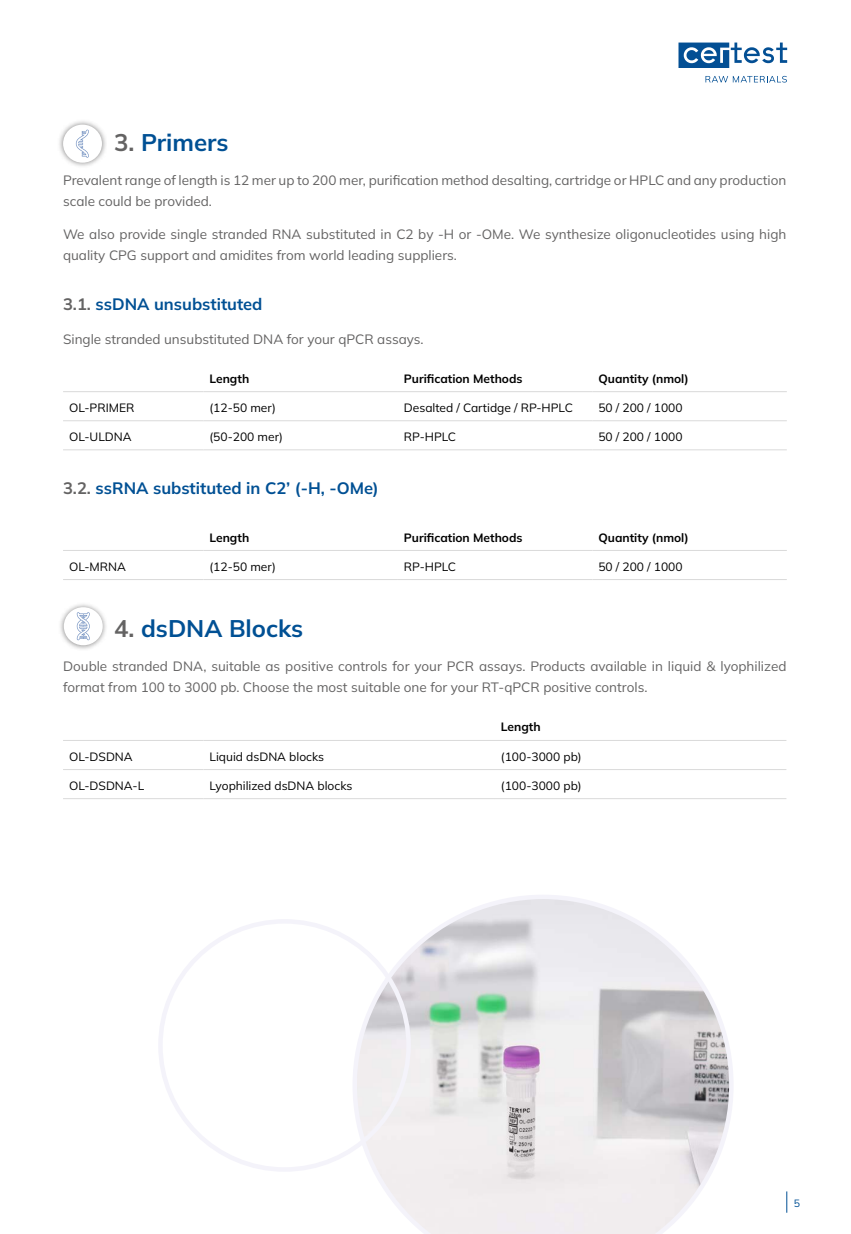
<style>
.page{position:relative;width:851px;height:1234px;background:#fff}
.page>*{position:absolute;margin:0;border:0;box-sizing:border-box;transform-origin:0 0}
.t1{font:700 24px "Mulish";color:#005094}
.t2{font:700 16.5px "Mulish";color:#005094}
.t3{font:13.5px/21px "Mulish";color:#646363}
.t4{font:12px "Mulish";color:#000}
.t5{font:700 12px "Mulish";color:#000}
.t6{font:10.5px "Mulish";color:#005094}
.s1{color:#646363}
</style>
<div class="page">
<svg style="left:786px;top:1191px;width:1px;height:21px"></svg>
<svg style="left:678px;top:43px;width:109px;height:25px"></svg>
<svg style="left:705px;top:76px;width:81px;height:6px"></svg>
<hr style="left:63px;top:391px;width:140px;height:1px;background:#dadada">
<hr style="left:203px;top:391px;width:195px;height:1px;background:#dadada">
<hr style="left:398px;top:391px;width:194px;height:1px;background:#dadada">
<hr style="left:592px;top:391px;width:194px;height:1px;background:#dadada">
<hr style="left:63px;top:420px;width:140px;height:1px;background:#dadada">
<hr style="left:203px;top:420px;width:195px;height:1px;background:#dadada">
<hr style="left:398px;top:420px;width:194px;height:1px;background:#dadada">
<hr style="left:592px;top:420px;width:194px;height:1px;background:#dadada">
<hr style="left:63px;top:449px;width:140px;height:1px;background:#dadada">
<hr style="left:203px;top:449px;width:195px;height:1px;background:#dadada">
<hr style="left:398px;top:449px;width:194px;height:1px;background:#dadada">
<hr style="left:592px;top:449px;width:194px;height:1px;background:#dadada">
<hr style="left:63px;top:550px;width:140px;height:1px;background:#dadada">
<hr style="left:203px;top:550px;width:195px;height:1px;background:#dadada">
<hr style="left:398px;top:550px;width:194px;height:1px;background:#dadada">
<hr style="left:592px;top:550px;width:194px;height:1px;background:#dadada">
<hr style="left:63px;top:579px;width:140px;height:1px;background:#dadada">
<hr style="left:203px;top:579px;width:195px;height:1px;background:#dadada">
<hr style="left:398px;top:579px;width:194px;height:1px;background:#dadada">
<hr style="left:592px;top:579px;width:194px;height:1px;background:#dadada">
<hr style="left:63px;top:740px;width:140px;height:1px;background:#dadada">
<hr style="left:203px;top:740px;width:292px;height:1px;background:#dadada">
<hr style="left:495px;top:740px;width:291px;height:1px;background:#dadada">
<hr style="left:63px;top:769px;width:140px;height:1px;background:#dadada">
<hr style="left:203px;top:769px;width:292px;height:1px;background:#dadada">
<hr style="left:495px;top:769px;width:291px;height:1px;background:#dadada">
<hr style="left:63px;top:798px;width:140px;height:1px;background:#dadada">
<hr style="left:203px;top:798px;width:292px;height:1px;background:#dadada">
<hr style="left:495px;top:798px;width:291px;height:1px;background:#dadada">
<div style="left:58px;top:119px;width:49px;height:49px;background:#646363;opacity:.75"></div>
<div style="left:63px;top:125px;width:39px;height:38px;background:#fff;border-radius:50%"></div>
<svg style="left:76px;top:130px;width:13px;height:28px"></svg>
<div style="left:58px;top:601px;width:50px;height:49px;background:#646363;opacity:.75"></div>
<div style="left:64px;top:607px;width:39px;height:38px;background:#fff;border-radius:50%"></div>
<svg style="left:77px;top:612px;width:13px;height:28px"></svg>
<svg style="left:352px;top:895px;width:381px;height:338px"></svg>
<h1 class="t1" style="left:114px;top:126px;width:116px"><span class="s1">3.</span> Primers</h1>
<p class="t3" style="left:63px;top:169px;width:724px">Prevalent range of length is 12 mer up to 200 mer, purification method desalting, cartridge or HPLC and any production scale could be provided.</p>
<p class="t3" style="left:63px;top:224px;width:724px">We also provide single stranded RNA substituted in C2 by -H or -OMe. We synthesize oligonucleotides using high quality CPG support and amidites from world leading suppliers.</p>
<p class="t2" style="left:63px;top:293px;width:201px"><span class="s1">3.1.</span> ssDNA unsubstituted</p>
<p class="t3" style="left:63px;top:328px;width:362px">Single stranded unsubstituted DNA for your qPCR assays.</p>
<p class="t5" style="left:209px;top:370px;width:41px">Length</p>
<p class="t5" style="left:404px;top:370px;width:120px">Purification Methods</p>
<p class="t5" style="left:598px;top:370px;width:92px">Quantity (nmol)</p>
<p class="t4" style="left:69px;top:399px;width:67px">OL-PRIMER</p>
<p class="t4" style="left:209px;top:399px;width:68px">(12-50 mer)</p>
<p class="t4" style="left:404px;top:399px;width:170px">Desalted / Cartidge / RP-HPLC</p>
<p class="t4" style="left:598px;top:399px;width:86px">50 / 200 / 1000</p>
<p class="t4" style="left:69px;top:429px;width:64px">OL-ULDNA</p>
<p class="t4" style="left:209px;top:429px;width:75px">(50-200 mer)</p>
<p class="t4" style="left:404px;top:429px;width:54px">RP-HPLC</p>
<p class="t4" style="left:598px;top:429px;width:86px">50 / 200 / 1000</p>
<p class="t2" style="left:63px;top:477px;width:317px"><span class="s1">3.2.</span> ssRNA substituted in C2’ (-H, -OMe)</p>
<p class="t5" style="left:209px;top:529px;width:41px">Length</p>
<p class="t5" style="left:404px;top:529px;width:120px">Purification Methods</p>
<p class="t5" style="left:598px;top:529px;width:92px">Quantity (nmol)</p>
<p class="t4" style="left:69px;top:558px;width:58px">OL-MRNA</p>
<p class="t4" style="left:209px;top:558px;width:68px">(12-50 mer)</p>
<p class="t4" style="left:404px;top:558px;width:54px">RP-HPLC</p>
<p class="t4" style="left:598px;top:558px;width:86px">50 / 200 / 1000</p>
<h1 class="t1" style="left:114px;top:611px;width:191px"><span class="s1">4.</span> dsDNA Blocks</h1>
<p class="t3" style="left:63px;top:654px;width:724px">Double stranded DNA, suitable as positive controls for your PCR assays. Products available in liquid &amp; lyophilized format from 100 to 3000 pb. Choose the most suitable one for your RT-qPCR positive controls.</p>
<p class="t5" style="left:501px;top:718px;width:41px">Length</p>
<p class="t4" style="left:69px;top:748px;width:65px">OL-DSDNA</p>
<p class="t4" style="left:209px;top:748px;width:116px">Liquid dsDNA blocks</p>
<p class="t4" style="left:501px;top:748px;width:82px">(100-3000 pb)</p>
<p class="t4" style="left:69px;top:777px;width:77px">OL-DSDNA-L</p>
<p class="t4" style="left:209px;top:777px;width:144px">Lyophilized dsDNA blocks</p>
<p class="t4" style="left:501px;top:777px;width:82px">(100-3000 pb)</p>
<p class="t6" style="left:793px;top:1196px;width:8px">5</p>
</div>
